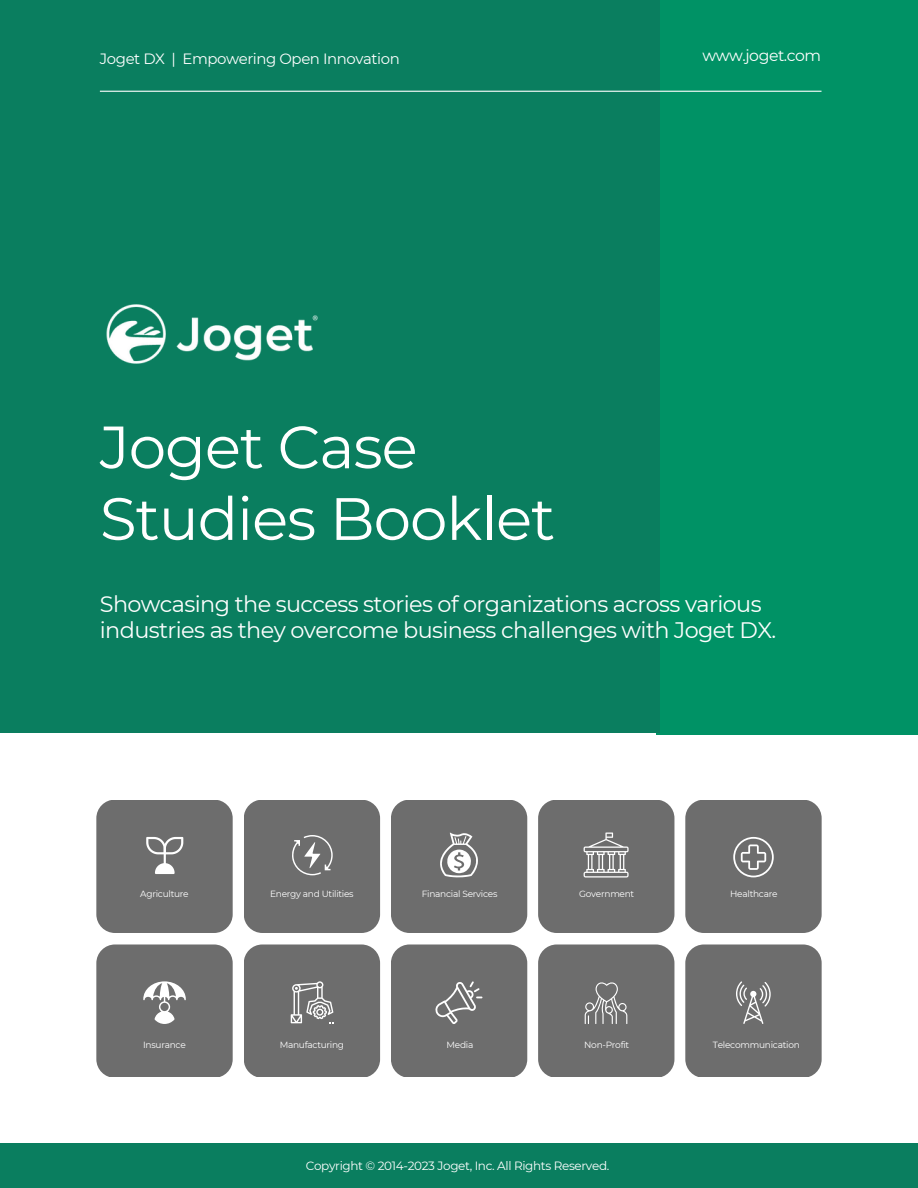
<style>
.page{position:relative;width:918px;height:1188px;background:#fff}
.page>*{position:absolute;margin:0;border:0;box-sizing:border-box;transform-origin:0 0}
.t1{font:59.7px/71.6px "Montserrat";letter-spacing:-.02em;color:#fff}
.t2{font:22.35px/26.8px "Montserrat";letter-spacing:-.03em;color:#fff}
.t3{font:15.6px "Montserrat";letter-spacing:-.03em;color:#fff}
.t4{font:14.85px "Montserrat";letter-spacing:-.03em;color:#fff}
.t5{font:12px "Montserrat";letter-spacing:-.03em;color:#fff}
.t6{font:9px "Montserrat";letter-spacing:-.03em;color:#fff}
</style>
<div class="page">
<div style="left:0;top:1143px;width:918px;height:45px;background:#0a7e5f"></div>
<div style="left:656px;top:0;width:262px;height:734px;background:#009265"></div>
<div style="left:0;top:0;width:660px;height:733px;background:#0a7e5f"></div>
<hr style="left:100px;top:91px;width:722px;height:1px;background:#fff">
<img style="left:106px;top:304px;width:212px;height:60px">
<div style="left:96px;top:800px;width:137px;height:132px;background:#6d6d6d;border-radius:19px"></div>
<div style="left:244px;top:800px;width:136px;height:132px;background:#6d6d6d;border-radius:19px"></div>
<div style="left:391px;top:800px;width:136px;height:132px;background:#6d6d6d;border-radius:19px"></div>
<div style="left:538px;top:800px;width:136px;height:132px;background:#6d6d6d;border-radius:19px"></div>
<div style="left:685px;top:800px;width:137px;height:132px;background:#6d6d6d;border-radius:19px"></div>
<div style="left:96px;top:944px;width:137px;height:133px;background:#6d6d6d;border-radius:19px"></div>
<div style="left:244px;top:944px;width:136px;height:133px;background:#6d6d6d;border-radius:19px"></div>
<div style="left:391px;top:944px;width:136px;height:133px;background:#6d6d6d;border-radius:19px"></div>
<div style="left:538px;top:944px;width:136px;height:133px;background:#6d6d6d;border-radius:19px"></div>
<div style="left:685px;top:944px;width:137px;height:133px;background:#6d6d6d;border-radius:19px"></div>
<svg style="left:292px;top:835px;width:41px;height:40px"></svg>
<svg style="left:146px;top:837px;width:37px;height:37px"></svg>
<svg style="left:440px;top:833px;width:38px;height:45px"></svg>
<svg style="left:584px;top:833px;width:45px;height:45px"></svg>
<svg style="left:143px;top:981px;width:43px;height:43px"></svg>
<svg style="left:291px;top:981px;width:42px;height:43px"></svg>
<svg style="left:435px;top:981px;width:47px;height:43px"></svg>
<svg style="left:585px;top:982px;width:42px;height:42px"></svg>
<svg style="left:733px;top:837px;width:41px;height:40px"></svg>
<svg style="left:736px;top:981px;width:35px;height:43px"></svg>
<h3 class="t4" style="left:100px;top:49px;width:301px">Joget DX | Empowering Open Innovation</h3>
<h3 class="t3" style="left:703px;top:46px;width:120px">www.joget.com</h3>
<h1 class="t1" style="left:100px;top:411px;width:457px">Joget Case<br>Studies Booklet</h1>
<h2 class="t2" style="left:100px;top:590px;width:678px">Showcasing the success stories of organizations across various industries as they overcome business challenges with Joget DX.</h2>
<p class="t6" style="left:140px;top:888px;width:50px">Agriculture</p>
<p class="t6" style="left:270px;top:888px;width:85px">Energy and Utilities</p>
<p class="t6" style="left:422px;top:888px;width:77px">Financial Services</p>
<p class="t6" style="left:579px;top:888px;width:57px">Government</p>
<p class="t6" style="left:730px;top:888px;width:49px">Healthcare</p>
<p class="t6" style="left:143px;top:1039px;width:44px">Insurance</p>
<p class="t6" style="left:280px;top:1039px;width:66px">Manufacturing</p>
<p class="t6" style="left:447px;top:1039px;width:28px">Media</p>
<p class="t6" style="left:584px;top:1039px;width:47px">Non-Profit</p>
<p class="t6" style="left:713px;top:1039px;width:88px">Telecommunication</p>
<h3 class="t5" style="left:306px;top:1159px;width:305px">Copyright © 2014-2023 Joget, Inc. All Rights Reserved.</h3>
</div>
